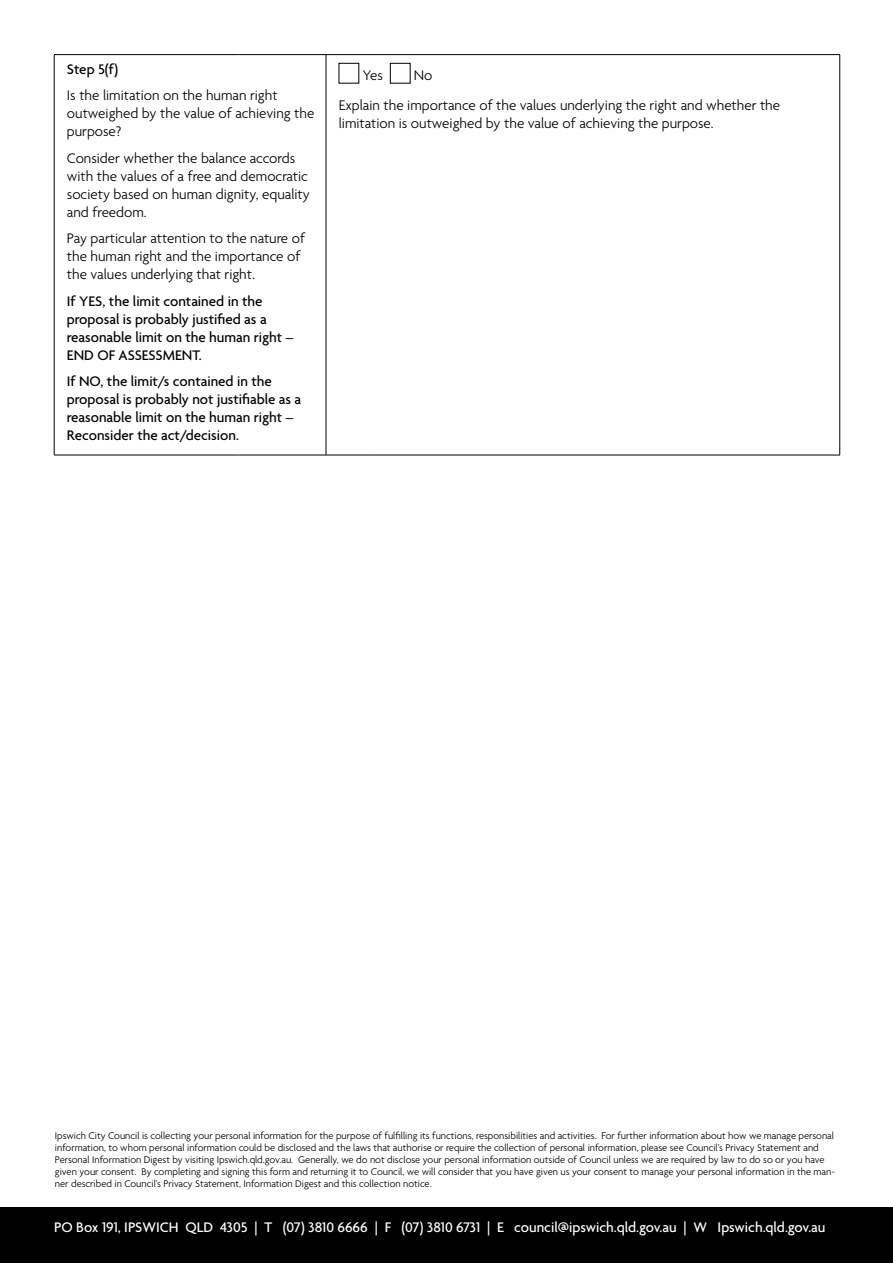
<style>
.page{position:relative;width:893px;height:1263px;background:#fff}
.page>*{position:absolute;margin:0;border:0;box-sizing:border-box;transform-origin:0 0}
.t1{font:300 15px/18px "Agenda";color:#000}
.t2{font:500 15px/18px "Agenda";color:#000}
.t3{font:500 15px "Agenda";color:#fff}
.t4{font:300 10.5px/12px "Agenda";color:#000}
</style>
<div class="page">
<hr style="left:54px;top:54px;width:184px;height:1px;background:#000">
<hr style="left:54px;top:55px;width:1px;height:400px;background:#000">
<hr style="left:238px;top:54px;width:88px;height:1px;background:#000">
<hr style="left:326px;top:54px;width:49px;height:1px;background:#000">
<hr style="left:326px;top:55px;width:1px;height:400px;background:#000">
<hr style="left:375px;top:54px;width:465px;height:1px;background:#000">
<hr style="left:839px;top:55px;width:1px;height:400px;background:#000">
<hr style="left:54px;top:455px;width:184px;height:1px;background:#000">
<hr style="left:238px;top:455px;width:88px;height:1px;background:#000">
<hr style="left:326px;top:455px;width:49px;height:1px;background:#000">
<hr style="left:375px;top:455px;width:465px;height:1px;background:#000">
<div style="left:390px;top:63px;width:20px;height:20px;border:1px solid #000"></div>
<div style="left:0;top:1208px;width:893px;height:55px;background:#000"></div>
<h1 class="t2" style="left:67px;top:61px;width:53px">Step 5(f)</h1>
<h1 class="t1" style="left:67px;top:87px;width:249px">Is the limitation on the human right outweighed by the value of achieving the purpose?</h1>
<h1 class="t1" style="left:67px;top:150px;width:244px">Consider whether the balance accords with the values of a free and democratic society based on human dignity, equality and freedom.</h1>
<h1 class="t1" style="left:67px;top:230px;width:240px">Pay particular attention to the nature of the human right and the importance of the values underlying that right.</h1>
<h1 class="t2" style="left:67px;top:293px;width:228px">If YES, the limit contained in the proposal is probably justified as a reasonable limit on the human right –<br>END OF ASSESSMENT.</h1>
<h1 class="t2" style="left:67px;top:373px;width:236px">If NO, the limit/s contained in the proposal is probably not justifiable as a reasonable limit on the human right – Reconsider the act/decision.</h1>
<h1 class="t1" style="left:339px;top:62px;width:443px;line-height:29.5px;text-indent:75px">No<br>Explain the importance of the values underlying the right and whether the</h1>
<h1 class="t1" style="left:339px;top:115px;width:376px">limitation is outweighed by the value of achieving the purpose.</h1>
<h1 class="t1" style="left:363px;top:67px;width:22px">Yes</h1>
<p class="t4" style="left:55px;top:1130px;width:782px">Ipswich City Council is collecting your personal information for the purpose of fulfilling its functions, responsibilities and activities. For further information about how we manage personal information, to whom personal information could be disclosed and the laws that authorise or require the collection of personal information, please see Council’s Privacy Statement and Personal Information Digest by visiting Ipswich.qld.gov.au. Generally, we do not disclose your personal information outside of Council unless we are required by law to do so or you have given your consent. By completing and signing this form and returning it to Council, we will consider that you have given us your consent to manage your personal information in the man&shy;ner described in Council’s Privacy Statement, Information Digest and this collection notice.</p>
<h1 class="t3" style="left:54px;top:1219px;width:773px">PO Box 191, IPSWICH QLD 4305 | T (07) 3810 6666 | F (07) 3810 6731 | E council@ipswich.qld.gov.au | W Ipswich.qld.gov.au</h1>
</div>
